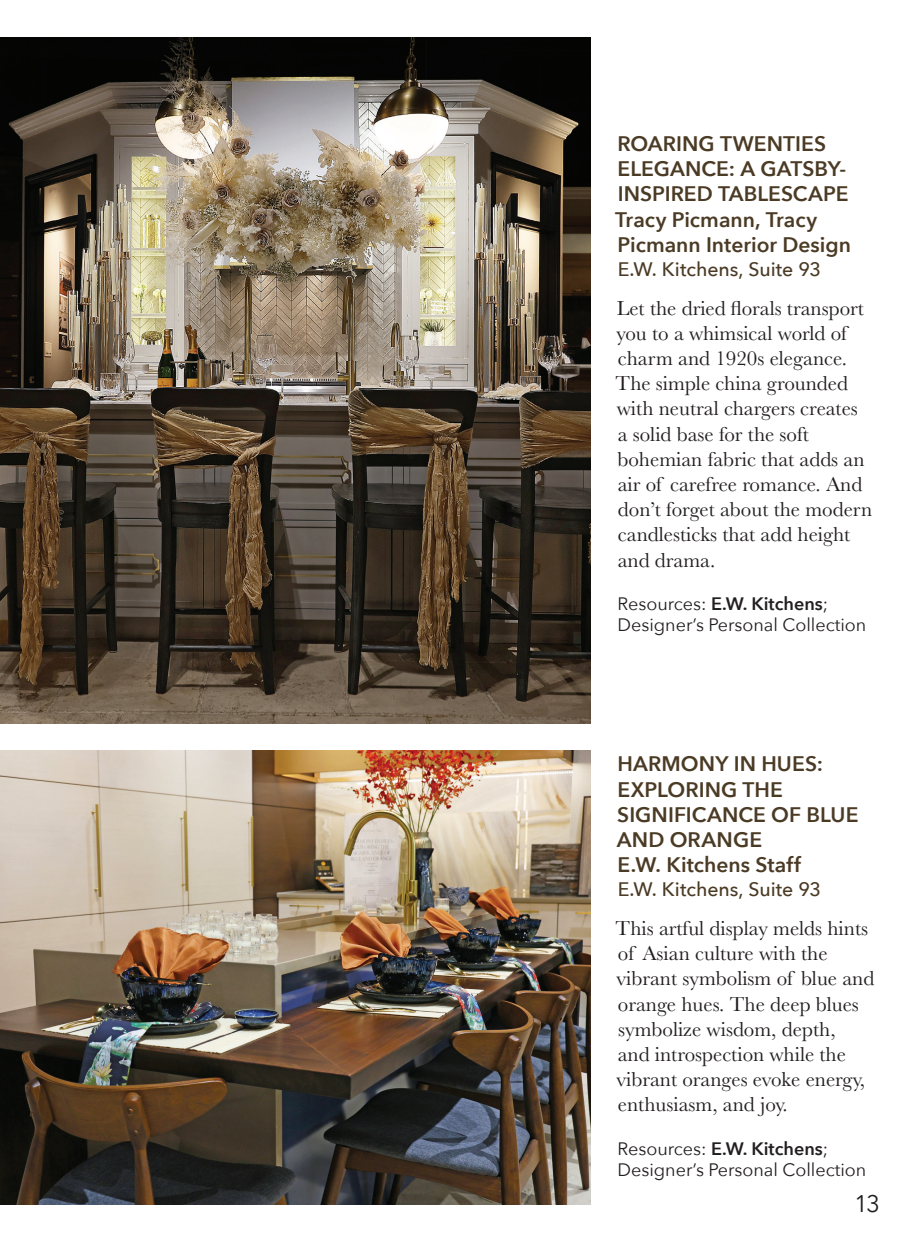
<style>
.page{position:relative;width:918px;height:1242px;background:#fff}
.page>*{position:absolute;margin:0;border:0;box-sizing:border-box;transform-origin:0 0}
.t1{font:24px "Avenir Next";color:#231f20}
.t2{font:21px/25.2px "Baskerville";color:#231f20}
.t3{font:600 21px/25.2px "Avenir Next";letter-spacing:.005em;color:#4b3b25}
.t4{font:500 19.5px "Avenir Next";letter-spacing:-.005em;color:#4b3b25}
.t5{font:18px/21.6px "Avenir Next";color:#231f20}
.s1{font-weight:600}
</style>
<div class="page">
<img style="left:0;top:38px;width:590px;height:686px">
<img style="left:0;top:751px;width:590px;height:453px">
<p class="t3" style="left:615px;top:131px;width:237px">ROARING TWENTIES<br>ELEGANCE: A GATSBY-<br>INSPIRED TABLESCAPE<br>Tracy Picmann, Tracy<br>Picmann Interior Design</p>
<p class="t4" style="left:618px;top:252px;width:205px">E.W. Kitchens, Suite 93</p>
<p class="t2" style="left:616px;top:295px;width:258px">Let the dried florals transport you to a whimsical world of charm and 1920s elegance.<br>The simple china grounded with neutral chargers creates<br>a solid base for the soft bohemian fabric that adds an air of carefree romance. And don’t forget about the modern candlesticks that add height and drama.</p>
<p class="t5" style="left:618px;top:592px;width:250px">Resources: <span class="s1">E.W. Kitchens</span>;<br>Designer’s Personal Collection</p>
<p class="t3" style="left:617px;top:751px;width:243px">HARMONY IN HUES:<br>EXPLORING THE<br>SIGNIFICANCE OF BLUE<br>AND ORANGE<br>E.W. Kitchens Staff</p>
<p class="t4" style="left:618px;top:873px;width:205px">E.W. Kitchens, Suite 93</p>
<p class="t2" style="left:616px;top:916px;width:260px">This artful display melds hints of Asian culture with the vibrant symbolism of blue and orange hues. The deep blues symbolize wisdom, depth,<br>and introspection while the vibrant oranges evoke energy, enthusiasm, and joy.</p>
<p class="t5" style="left:618px;top:1137px;width:250px">Resources: <span class="s1">E.W. Kitchens</span>;<br>Designer’s Personal Collection</p>
<p class="t1" style="left:854px;top:1183px;width:27px">13</p>
</div>
